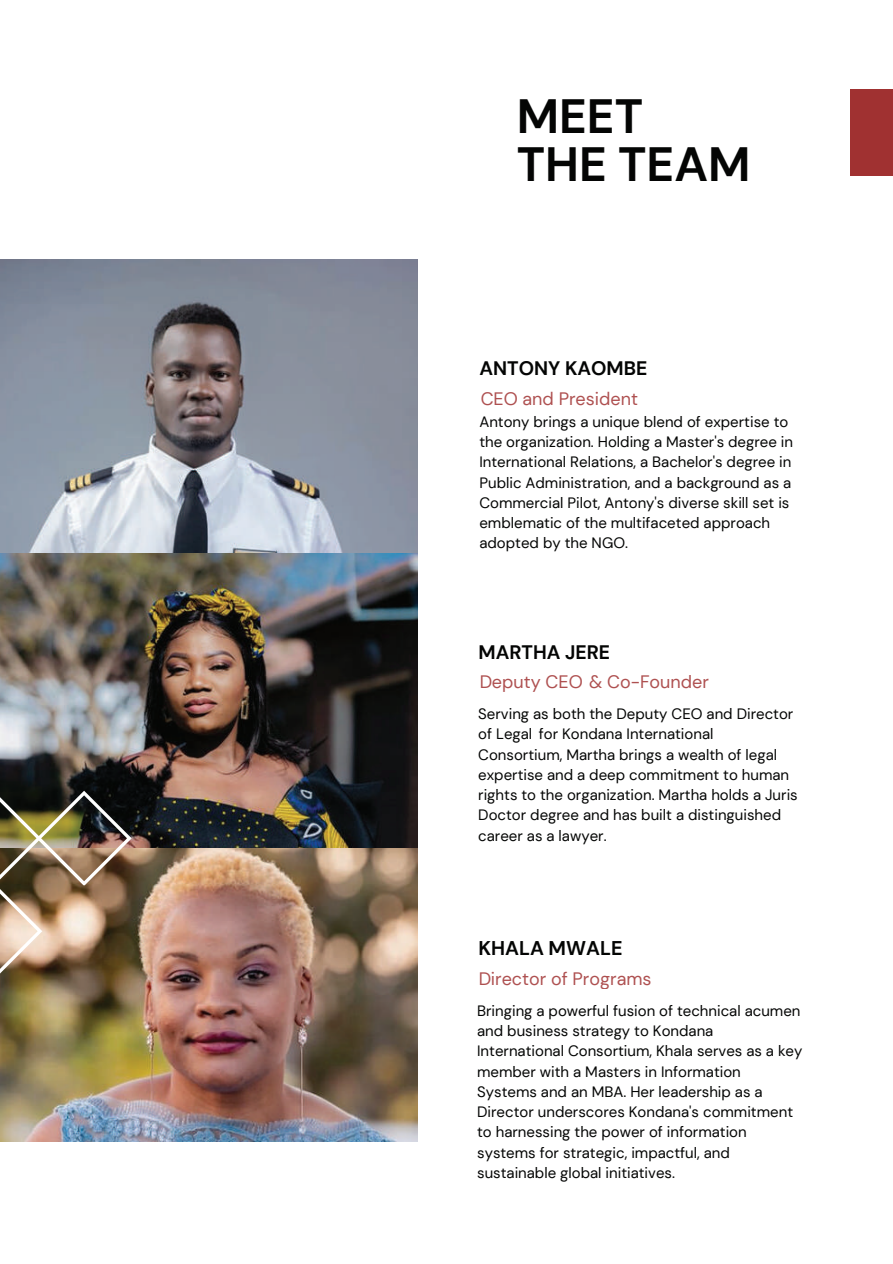
<style>
.page{position:relative;width:893px;height:1264px;background:#fff}
.page>*{position:absolute;margin:0;border:0;box-sizing:border-box;transform-origin:0 0}
.t1{font:700 48px/48.4px "DM Sans";color:#040504}
.t2{font:700 19.8px "DM Sans";color:#040504}
.t3{font:700 19.5px "DM Sans";color:#040504}
.t4{font:18px "DM Sans";color:#a03131}
.t5{font:15px/20.2px "DM Sans";color:#040504}
</style>
<div class="page">
<img style="left:0;top:259px;width:417px;height:882px">
<div style="left:850px;top:89px;width:42px;height:87px;background:#a03131"></div>
<img style="left:0;top:790px;width:132px;height:183px">
<h1 class="t1" style="left:516px;top:92px;width:235px">MEET<br>THE TEAM</h1>
<h3 class="t3" style="left:479px;top:356px;width:169px">ANTONY KAOMBE</h3>
<p class="t4" style="left:480px;top:387px;width:159px">CEO and President</p>
<p class="t5" style="left:479px;top:411px;width:315px">Antony brings a unique blend of expertise to the organization. Holding a Master's degree in International Relations, a Bachelor's degree in Public Administration, and a background as a Commercial Pilot, Antony's diverse skill set is emblematic of the multifaceted approach adopted by the NGO.</p>
<h3 class="t3" style="left:478px;top:639px;width:133px">MARTHA JERE</h3>
<p class="t4" style="left:479px;top:671px;width:231px">Deputy CEO &amp; Co-Founder</p>
<p class="t5" style="left:478px;top:703px;width:321px">Serving as both the Deputy CEO and Director of Legal for Kondana International Consortium, Martha brings a wealth of legal expertise and a deep commitment to human rights to the organization. Martha holds a Juris Doctor degree and has built a distinguished career as a lawyer.</p>
<h2 class="t2" style="left:478px;top:935px;width:145px">KHALA MWALE</h2>
<p class="t4" style="left:478px;top:967px;width:175px">Director of Programs</p>
<p class="t5" style="left:477px;top:1000px;width:327px">Bringing a powerful fusion of technical acumen and business strategy to Kondana International Consortium, Khala serves as a key member with a Masters in Information Systems and an MBA. Her leadership as a Director underscores Kondana's commitment to harnessing the power of information systems for strategic, impactful, and sustainable global initiatives.</p>
</div>
